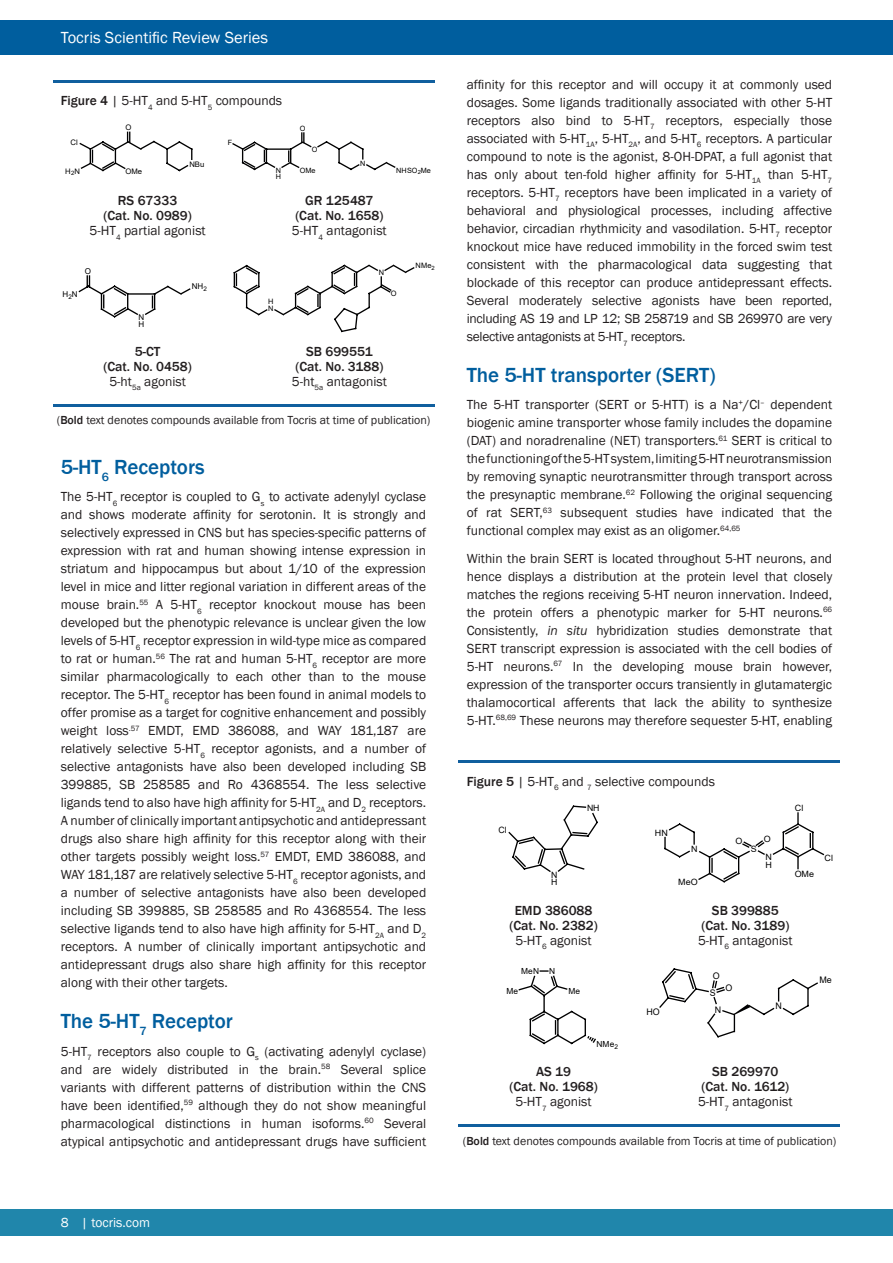
<style>
.page{position:relative;width:893px;height:1263px;background:#fff}
.page>*{position:absolute;margin:0;border:0;box-sizing:border-box;transform-origin:0 0}
.t1{font:500 21px "Franklin Gothic";color:#005e9e}
.t2{font:16.5px "Franklin Gothic";color:#fff}
.t3{font:13.5px/18px "Franklin Gothic";color:#231f20;text-align:justify}
.t4{font:500 13.5px/15px "Franklin Gothic";color:#231f20;text-align:center}
.t5{font:13.5px "Franklin Gothic";color:#fff}
.t6{font:12px "Franklin Gothic";color:#231f20}
.t7{font:9px "Arial";color:#000001}
.t8{font:8.7px/7.4px "Arial";color:#000001}
.t9{font:8.4px "Arial";color:#000001}
.t10{font:8.1px/6.9px "Arial";color:#000001}
.t11{font:7.65px "Arial";color:#000001}
.t12{font:7.35px/6.3px "Arial";color:#000001}
.t13{font:7.2px "Arial";color:#000001}
.s1{font-weight:500}
.s2{font-weight:400}
.s3{font-style:italic}
</style>
<div class="page">
<div style="left:0;top:1209px;width:893px;height:26px;background:#2086ab"></div>
<div style="left:0;top:20px;width:893px;height:34px;background:#005e9e"></div>
<svg style="left:79px;top:131px;width:114px;height:41px"></svg>
<svg style="left:232px;top:132px;width:164px;height:39px"></svg>
<svg style="left:78px;top:275px;width:113px;height:43px"></svg>
<svg style="left:233px;top:264px;width:182px;height:69px"></svg>
<hr style="left:53px;top:80px;width:381px;height:2px;background:#105f9e">
<hr style="left:53px;top:404px;width:381px;height:3px;background:#105f9e">
<svg style="left:508px;top:805px;width:90px;height:67px"></svg>
<svg style="left:518px;top:970px;width:78px;height:75px"></svg>
<svg style="left:664px;top:813px;width:161px;height:70px"></svg>
<svg style="left:659px;top:968px;width:159px;height:70px"></svg>
<hr style="left:459px;top:760px;width:381px;height:3px;background:#105f9e">
<hr style="left:459px;top:1124px;width:381px;height:3px;background:#105f9e">
<p class="t2" style="left:61px;top:27px;width:209px">Tocris Scientific Review Series</p>
<p class="t3" style="left:61px;top:92px;width:223px"><span class="s1">Figure 4</span> | 5-HT<sub>4</sub> and 5-HT<sub>5</sub> compounds</p>
<p class="t11" style="left:71px;top:137px;width:9px">Cl</p>
<p class="t11" style="left:65px;top:166px;width:16px">H<sub>2</sub>N</p>
<p class="t11" style="left:125px;top:166px;width:18px">OMe</p>
<p class="t11" style="left:125px;top:122px;width:8px">O</p>
<p class="t13" style="left:300px;top:124px;width:7px">O</p>
<p class="t13" style="left:228px;top:137px;width:6px">F</p>
<p class="t13" style="left:312px;top:144px;width:7px">O</p>
<p class="t13" style="left:360px;top:158px;width:7px">N</p>
<p class="t11" style="left:189px;top:159px;width:17px">NBu</p>
<p class="t13" style="left:276px;top:165px;width:7px">N</p>
<p class="t13" style="left:300px;top:165px;width:17px">OMe</p>
<p class="t13" style="left:396px;top:165px;width:36px">NHSO<sub>2</sub>Me</p>
<p class="t13" style="left:276px;top:171px;width:7px">H</p>
<p class="t4" style="left:90px;top:194px;width:118px">RS 67333<br>(Cat. No. 0989)<br><span class="s2">5-HT</span><sub>4</sub> <span class="s2">partial agonist</span></p>
<p class="t4" style="left:292px;top:194px;width:96px">GR 125487 (Cat. No. 1658)<br><span class="s2">5-HT</span><sub>4</sub> <span class="s2">antagonist</span></p>
<p class="t10" style="left:63px;top:291px;width:17px">H<sub>2</sub>N</p>
<p class="t10" style="left:85px;top:267px;width:8px">O</p>
<p class="t10" style="left:138px;top:314px;width:7px">N<br>H</p>
<p class="t10" style="left:192px;top:283px;width:17px">NH<sub>2</sub></p>
<p class="t12" style="left:268px;top:299px;width:7px">H<br>N</p>
<p class="t12" style="left:379px;top:269px;width:7px">N</p>
<p class="t12" style="left:391px;top:291px;width:7px">O</p>
<p class="t12" style="left:416px;top:262px;width:21px">NMe<sub>2</sub></p>
<p class="t4" style="left:104px;top:344px;width:90px">5-CT<br>(Cat. No. 0458)<br><span class="s2">5-ht</span><sub>5a</sub> <span class="s2">agonist</span></p>
<p class="t4" style="left:292px;top:344px;width:97px">SB 699551 (Cat. No. 3188)<br><span class="s2">5-ht</span><sub>5a</sub> <span class="s2">antagonist</span></p>
<p class="t6" style="left:57px;top:413px;width:375px">(<span class="s1">Bold</span> text denotes compounds available from Tocris at time of publication)</p>
<h1 class="t1" style="left:61px;top:454px;width:146px">5-HT<sub>6</sub> Receptors</h1>
<p class="t3" style="left:61px;top:488px;width:367px">The 5-HT<sub>6</sub> receptor is coupled to G<sub>s</sub> to activate adenylyl cyclase and shows moderate affinity for serotonin. It is strongly and selectively expressed in CNS but has species-specific patterns of expression with rat and human showing intense expression in striatum and hippocampus but about 1/10 of the expression level in mice and litter regional variation in different areas of the mouse brain.<sup>55</sup> A 5-HT<sub>6</sub> receptor knockout mouse has been developed but the phenotypic relevance is unclear given the low levels of 5-HT<sub>6</sub> receptor expression in wild-type mice as compared to rat or human.<sup>56</sup> The rat and human 5-HT<sub>6</sub> receptor are more similar pharmacologically to each other than to the mouse receptor. The 5-HT<sub>6</sub> receptor has been found in animal models to offer promise as a target for cognitive enhancement and possibly weight loss<sup>.57</sup> EMDT, EMD 386088, and WAY 181,187 are relatively selective 5-HT<sub>6</sub> receptor agonists, and a number of selective antagonists have also been developed including SB 399885, SB 258585 and Ro 4368554. The less selective ligands tend to also have high affinity for 5-HT<sub>2A</sub> and D<sub>2</sub> receptors.<br>A number of clinically important antipsychotic and antidepressant drugs also share high affinity for this receptor along with their other targets possibly weight loss.<sup>57</sup> EMDT, EMD 386088, and WAY 181,187 are relatively selective 5-HT<sub>6</sub> receptor agonists, and a number of selective antagonists have also been developed including SB 399885, SB 258585 and Ro 4368554. The less selective ligands tend to also have high affinity for 5-HT<sub>2A</sub> and D<sub>2 </sub>receptors. A number of clinically important antipsychotic and antidepressant drugs also share high affinity for this receptor along with their other targets.</p>
<h1 class="t1" style="left:61px;top:1008px;width:174px">The 5-HT<sub>7</sub> Receptor</h1>
<p class="t3" style="left:61px;top:1042px;width:367px">5-HT<sub>7</sub> receptors also couple to G<sub>s</sub> (activating adenylyl cyclase) and are widely distributed in the brain.<sup>58</sup> Several splice variants with different patterns of distribution within the CNS have been identified,<sup>59</sup> although they do not show meaningful pharmacological distinctions in human isoforms.<sup>60</sup> Several atypical antipsychotic and antidepressant drugs have sufficient</p>
<p class="t5" style="left:61px;top:1214px;width:91px">8 | tocris.com</p>
<p class="t3" style="left:467px;top:76px;width:367px">affinity for this receptor and will occupy it at commonly used dosages. Some ligands traditionally associated with other 5-HT receptors also bind to 5-HT<sub>7</sub> receptors, especially those associated with 5-HT<sub>1A</sub>, 5-HT<sub>2A</sub>, and 5-HT<sub>6</sub> receptors. A particular compound to note is the agonist, 8-OH-DPAT, a full agonist that has only about ten-fold higher affinity for 5-HT<sub>1A</sub> than 5-HT<sub>7 </sub>receptors. 5-HT<sub>7</sub> receptors have been implicated in a variety of behavioral and physiological processes, including affective behavior, circadian rhythmicity and vasodilation. 5-HT<sub>7</sub> receptor knockout mice have reduced immobility in the forced swim test consistent with the pharmacological data suggesting that blockade of this receptor can produce antidepressant effects.<br>Several moderately selective agonists have been reported, including AS 19 and LP 12; SB 258719 and SB 269970 are very selective antagonists at 5-HT<sub>7</sub> receptors.</p>
<h1 class="t1" style="left:467px;top:362px;width:250px">The 5-HT transporter (SERT)</h1>
<p class="t3" style="left:467px;top:396px;width:367px">The 5-HT transporter (SERT or 5-HTT) is a Na<sup>+</sup>/Cl<sup>–</sup> dependent biogenic amine transporter whose family includes the dopamine (DAT) and noradrenaline (NET) transporters.<sup>61</sup> SERT is critical to the functioning of the 5-HT system, limiting 5-HT neurotransmission by removing synaptic neurotransmitter through transport across the presynaptic membrane.<sup>62</sup> Following the original sequencing of rat SERT,<sup>63</sup> subsequent studies have indicated that the functional complex may exist as an oligomer.<sup>64,65</sup></p>
<p class="t3" style="left:467px;top:549px;width:367px">Within the brain SERT is located throughout 5-HT neurons, and hence displays a distribution at the protein level that closely matches the regions receiving 5-HT neuron innervation. Indeed, the protein offers a phenotypic marker for 5-HT neurons.<sup>66<br></sup>Consistently, <span class="s3">in situ</span> hybridization studies demonstrate that SERT transcript expression is associated with the cell bodies of 5-HT neurons.<sup>67</sup> In the developing mouse brain however, expression of the transporter occurs transiently in glutamatergic thalamocortical afferents that lack the ability to synthesize 5-HT.<sup>68,69</sup> These neurons may therefore sequester 5-HT, enabling</p>
<p class="t3" style="left:467px;top:773px;width:250px"><span class="s1">Figure 5</span> | 5-HT<sub>6</sub> and <sub>7</sub> selective compounds</p>
<p class="t8" style="left:498px;top:826px;width:10px">Cl</p>
<p class="t8" style="left:551px;top:871px;width:8px">N<br>H</p>
<p class="t8" style="left:587px;top:804px;width:14px">NH</p>
<p class="t8" style="left:655px;top:829px;width:14px">HN</p>
<p class="t8" style="left:691px;top:845px;width:8px">N</p>
<p class="t8" style="left:678px;top:878px;width:21px">MeO</p>
<p class="t8" style="left:735px;top:837px;width:8px">O</p>
<p class="t8" style="left:764px;top:835px;width:8px">O</p>
<p class="t8" style="left:751px;top:845px;width:7px">S</p>
<p class="t8" style="left:765px;top:854px;width:8px">N<br>H</p>
<p class="t8" style="left:795px;top:804px;width:10px">Cl</p>
<p class="t8" style="left:795px;top:870px;width:21px">OMe</p>
<p class="t4" style="left:509px;top:903px;width:90px">EMD 386088 (Cat. No. 2382)<br><span class="s2">5-HT</span><sub>6</sub> <span class="s2">agonist</span></p>
<p class="t4" style="left:698px;top:903px;width:96px">SB 399885 (Cat. No. 3189)<br><span class="s2">5-HT</span><sub>6</sub> <span class="s2">antagonist</span></p>
<p class="t8" style="left:824px;top:854px;width:10px">Cl</p>
<p class="t9" style="left:521px;top:965px;width:35px">MeN N</p>
<p class="t9" style="left:506px;top:986px;width:13px">Me</p>
<p class="t9" style="left:569px;top:986px;width:13px">Me</p>
<p class="t9" style="left:597px;top:1038px;width:23px">NMe<sub>2</sub></p>
<p class="t7" style="left:646px;top:1005px;width:15px">HO</p>
<p class="t7" style="left:713px;top:970px;width:8px">O</p>
<p class="t7" style="left:710px;top:987px;width:7px">S</p>
<p class="t7" style="left:725px;top:981px;width:8px">O</p>
<p class="t7" style="left:715px;top:1003px;width:8px">N</p>
<p class="t7" style="left:775px;top:1000px;width:8px">N</p>
<p class="t7" style="left:819px;top:974px;width:14px">Me</p>
<p class="t4" style="left:509px;top:1064px;width:90px">AS 19<br>(Cat. No. 1968)<br><span class="s2">5-HT</span><sub>7</sub> <span class="s2">agonist</span></p>
<p class="t4" style="left:698px;top:1064px;width:96px">SB 269970 (Cat. No. 1612)<br><span class="s2">5-HT</span><sub>7</sub> <span class="s2">antagonist</span></p>
<p class="t6" style="left:463px;top:1134px;width:375px">(<span class="s1">Bold</span> text denotes compounds available from Tocris at time of publication)</p>
</div>
